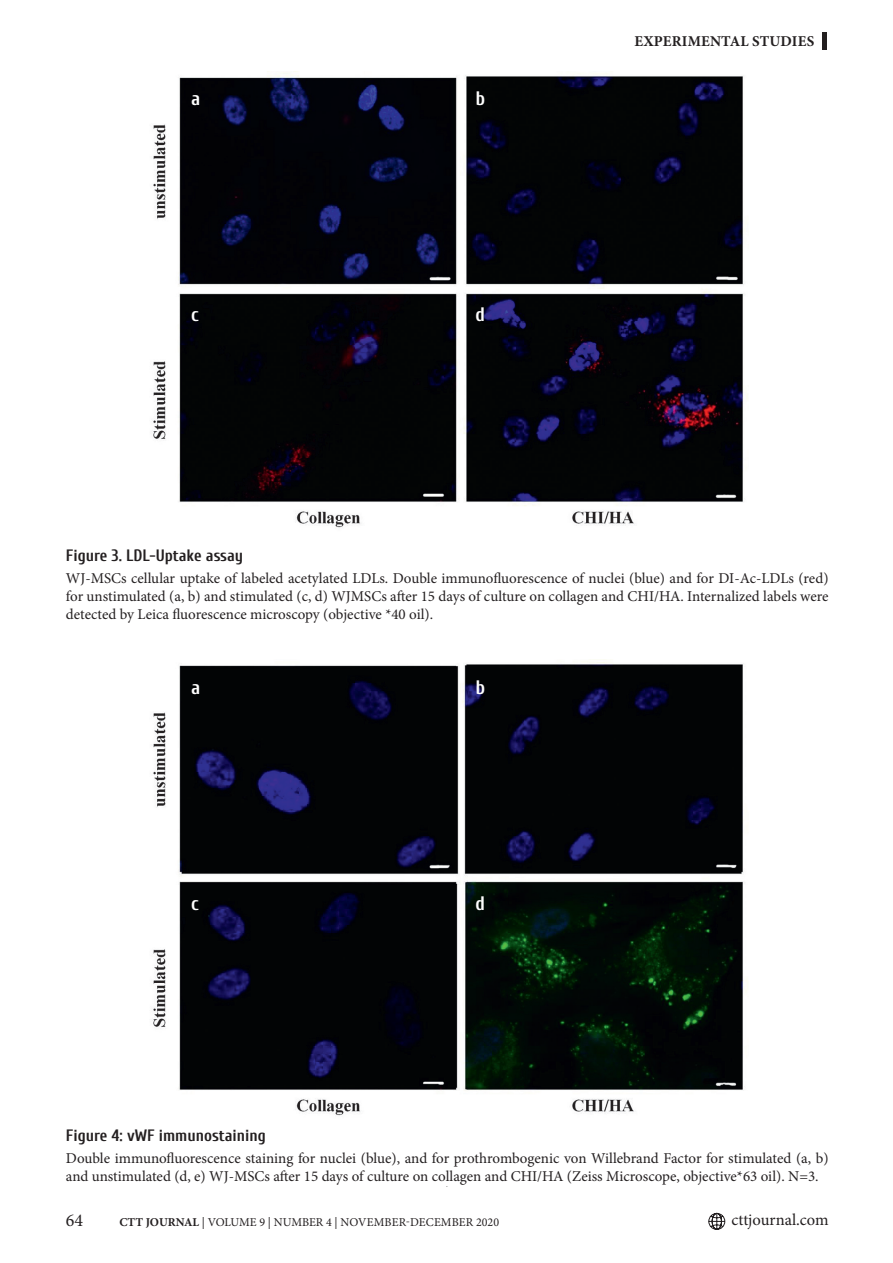
<style>
.page{position:relative;width:893px;height:1263px;background:#fff}
.page>*{position:absolute;margin:0;border:0;box-sizing:border-box;transform-origin:0 0}
.t1{font:700 19.5px "Cuprum";color:#fff}
.t2{font:18px "Minion Pro";color:#231f20}
.Photo{font:700 16.5px "Cuprum";color:#231f20}
.t3{font:16.5px "Minion Pro";color:#231f20}
.text{font:15px/18px "Minion Pro";color:#231f20;text-align:justify}
.t4{font:700 15px "Minion Pro";letter-spacing:.01em;color:#231f20}
.t5{font:12px "Minion Pro";color:#231f20}
.s1{font-weight:700}
</style>
<div class="page">
<hr style="left:823px;top:32px;width:4px;height:17px;background:#231f20">
<svg style="left:708px;top:1212px;width:17px;height:18px"></svg>
<img style="left:152px;top:71px;width:596px;height:457px">
<img style="left:153px;top:661px;width:594px;height:455px">
<h2 class="t1" style="left:191px;top:84px;width:11px">a</h2>
<h2 class="t1" style="left:191px;top:300px;width:9px">c</h2>
<h2 class="t1" style="left:476px;top:84px;width:11px">b</h2>
<h2 class="t1" style="left:476px;top:300px;width:11px">d</h2>
<p class="t4" style="left:634px;top:30px;width:181px">EXPERIMENTAL STUDIES</p>
<p class="Photo" style="left:66px;top:544px;width:179px">Figure 3. LDL-Uptake assay</p>
<p class="text" style="left:66px;top:570px;width:764px">WJ-MSCs cellular uptake of labeled acetylated LDLs. Double immunofluorescence of nuclei (blue) and for DI-Ac-LDLs (red) for unstimulated (a, b) and stimulated (c, d) WJMSCs after 15 days of culture on collagen and CHI/HA. Internalized labels were detected by Leica fluorescence microscopy (objective *40 oil).</p>
<h2 class="t1" style="left:191px;top:673px;width:11px">a</h2>
<h2 class="t1" style="left:191px;top:890px;width:9px">c</h2>
<h2 class="t1" style="left:476px;top:673px;width:11px">b</h2>
<h2 class="t1" style="left:476px;top:890px;width:11px">d</h2>
<p class="Photo" style="left:66px;top:1123px;width:202px">Figure 4: vWF immunostaining</p>
<p class="text" style="left:66px;top:1149px;width:764px">Double immunofluorescence staining for nuclei (blue), and for prothrombogenic von Willebrand Factor for stimulated (a, b) and unstimulated (d, e) WJ-MSCs after 15 days of culture on collagen and CHI/HA (Zeiss Microscope, objective*63 oil). N=3.</p>
<p class="t2" style="left:66px;top:1208px;width:19px">64</p>
<p class="t3" style="left:731px;top:1209px;width:99px">cttjournal.com</p>
<p class="t5" style="left:119px;top:1214px;width:381px"><span class="s1">CTT JOURNAL</span> | VOLUME 9 | NUMBER 4 | NOVEMBER-DECEMBER 2020</p>
</div>
